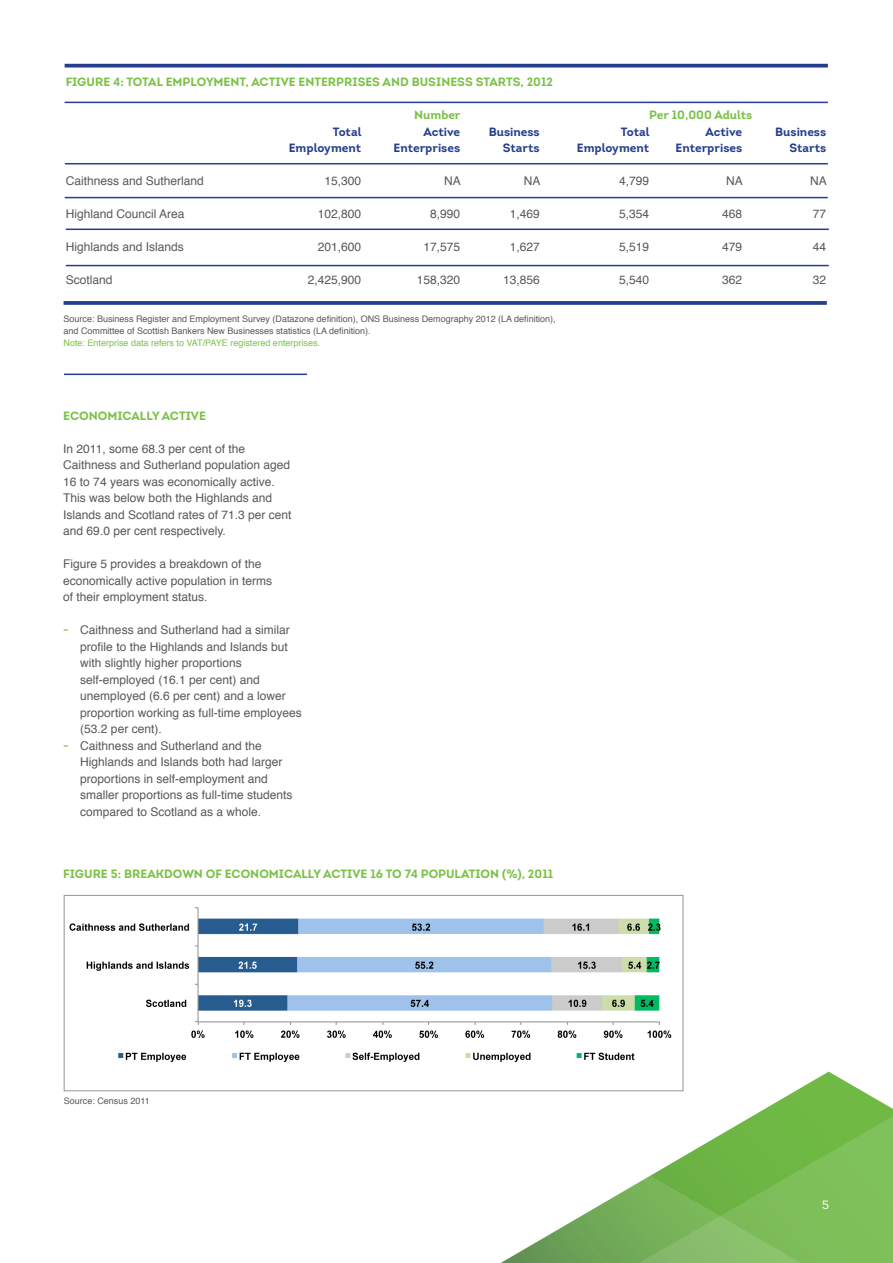
<style>
.page{position:relative;width:893px;height:1263px;background:#fff}
.page>*{position:absolute;margin:0;border:0;box-sizing:border-box;transform-origin:0 0}
.t1{font:12px/16.5px "Helvetica";color:#57585a}
.Headers{font:700 12px "Intro";color:#7ac145}
.Sub_headers{font:700 12px "Intro";color:#253f8e}
.Sub_headers-2{font:700 12px "Intro";color:#7ac145}
.t2{font:12px "Intro";color:#fff}
.captions{font:9px/12px "Helvetica";color:#57585a}
.captions-2{font:9px "Helvetica";color:#7ac145}
.s1{font-family:"Intro";font-weight:700;color:#94cb68}
</style>
<div class="page">
<svg style="left:479px;top:1071px;width:413px;height:37px"></svg>
<svg style="left:501px;top:1108px;width:392px;height:155px"></svg>
<svg style="left:65px;top:64px;width:763px;height:4px;background:#3e559b"></svg>
<hr style="left:65px;top:102px;width:763px;height:1px;background:#253f8e">
<hr style="left:65px;top:163px;width:763px;height:1px;background:#253f8e">
<hr style="left:65px;top:197px;width:763px;height:1px;background:#253f8e">
<hr style="left:66px;top:229px;width:763px;height:1px;background:#253f8e">
<svg style="left:64px;top:301px;width:763px;height:4px;background:#324a94"></svg>
<hr style="left:64px;top:374px;width:243px;height:1px;background:#253f8e">
<img style="left:69px;top:907px;width:612px;height:166px">
<div style="left:64px;top:895px;width:619px;height:196px;border:1px solid #939598"></div>
<hr style="left:66px;top:265px;width:763px;height:1px;background:#253f8e">
<p class="Headers" style="left:66px;top:75px;width:489px">FIGURE 4: TOTAL EMPLOYMENT, ACTIVE ENTERPRISES AND BUSINESS STARTS, 2012</p>
<p class="Sub_headers-2" style="left:414px;top:108px;width:48px">Number</p>
<p class="Sub_headers-2" style="left:649px;top:108px;width:105px">Per 10,000 Adults</p>
<p class="Sub_headers" style="left:333px;top:124px;width:30px">Total</p>
<p class="Sub_headers" style="left:423px;top:124px;width:38px">Active</p>
<p class="Sub_headers" style="left:489px;top:124px;width:52px">Business</p>
<p class="Sub_headers" style="left:621px;top:124px;width:30px">Total</p>
<p class="Sub_headers" style="left:705px;top:124px;width:38px">Active</p>
<p class="Sub_headers" style="left:775px;top:124px;width:52px">Business</p>
<p class="Sub_headers" style="left:289px;top:141px;width:74px">Employment</p>
<p class="Sub_headers" style="left:394px;top:141px;width:68px">Enterprises</p>
<p class="Sub_headers" style="left:503px;top:141px;width:38px">Starts</p>
<p class="Sub_headers" style="left:577px;top:141px;width:74px">Employment</p>
<p class="Sub_headers" style="left:676px;top:141px;width:68px">Enterprises</p>
<p class="Sub_headers" style="left:789px;top:141px;width:38px">Starts</p>
<p class="t1" style="left:66px;top:173px;width:140px">Caithness and Sutherland</p>
<p class="t1" style="left:324px;top:173px;width:38px">15,300</p>
<p class="t1" style="left:444px;top:173px;width:18px">NA</p>
<p class="t1" style="left:524px;top:173px;width:18px">NA</p>
<p class="t1" style="left:619px;top:173px;width:32px">4,799</p>
<p class="t1" style="left:726px;top:173px;width:18px">NA</p>
<p class="t1" style="left:810px;top:173px;width:18px">NA</p>
<p class="t1" style="left:66px;top:206px;width:120px">Highland Council Area</p>
<p class="t1" style="left:318px;top:206px;width:45px">102,800</p>
<p class="t1" style="left:430px;top:206px;width:32px">8,990</p>
<p class="t1" style="left:510px;top:206px;width:32px">1,469</p>
<p class="t1" style="left:619px;top:206px;width:32px">5,354</p>
<p class="t1" style="left:722px;top:206px;width:22px">468</p>
<p class="t1" style="left:813px;top:206px;width:15px">77</p>
<p class="t1" style="left:66px;top:239px;width:120px">Highlands and Islands</p>
<p class="t1" style="left:318px;top:239px;width:45px">201,600</p>
<p class="t1" style="left:423px;top:239px;width:38px">17,575</p>
<p class="t1" style="left:510px;top:239px;width:32px">1,627</p>
<p class="t1" style="left:619px;top:239px;width:32px">5,519</p>
<p class="t1" style="left:722px;top:239px;width:22px">479</p>
<p class="t1" style="left:813px;top:239px;width:15px">44</p>
<p class="t1" style="left:66px;top:272px;width:48px">Scotland</p>
<p class="t1" style="left:308px;top:272px;width:55px">2,425,900</p>
<p class="t1" style="left:417px;top:272px;width:45px">158,320</p>
<p class="t1" style="left:503px;top:272px;width:38px">13,856</p>
<p class="t1" style="left:619px;top:272px;width:32px">5,540</p>
<p class="t1" style="left:722px;top:272px;width:22px">362</p>
<p class="t1" style="left:813px;top:272px;width:15px">32</p>
<p class="captions" style="left:64px;top:313px;width:494px">Source: Business Register and Employment Survey (Datazone definition), ONS Business Demography 2012 (LA definition), and Committee of Scottish Bankers New Businesses statistics (LA definition).</p>
<p class="captions-2" style="left:64px;top:336px;width:258px">Note: Enterprise data refers to VAT/PAYE registered enterprises.</p>
<p class="Headers" style="left:63px;top:408px;width:144px">ECONOMICALLY ACTIVE</p>
<p class="t1" style="left:63px;top:440px;width:230px">In 2011, some 68.3 per cent of the Caithness and Sutherland population aged 16 to 74 years was economically active.<br>This was below both the Highlands and Islands and Scotland rates of 71.3 per cent and 69.0 per cent respectively.</p>
<p class="t1" style="left:63px;top:556px;width:210px">Figure 5 provides a breakdown of the economically active population in terms of their employment status.</p>
<p class="t1" style="left:80px;top:622px;width:223px;text-indent:-17px"><span class="s1">-</span> Caithness and Sutherland had a similar profile to the Highlands and Islands but with slightly higher proportions self-employed (16.1 per cent) and unemployed (6.6 per cent) and a lower proportion working as full-time employees (53.2 per cent).</p>
<p class="t1" style="left:80px;top:737px;width:214px;text-indent:-17px"><span class="s1">-</span> Caithness and Sutherland and the Highlands and Islands both had larger proportions in self-employment and smaller proportions as full-time students compared to Scotland as a whole.</p>
<p class="Headers" style="left:63px;top:866px;width:491px">FIGURE 5: BREAKDOWN OF ECONOMICALLY ACTIVE 16 TO 74 POPULATION (%), 2011</p>
<p class="captions" style="left:64px;top:1095px;width:87px">Source: Census 2011</p>
<p class="t2" style="left:822px;top:1197px;width:8px">5</p>
</div>
